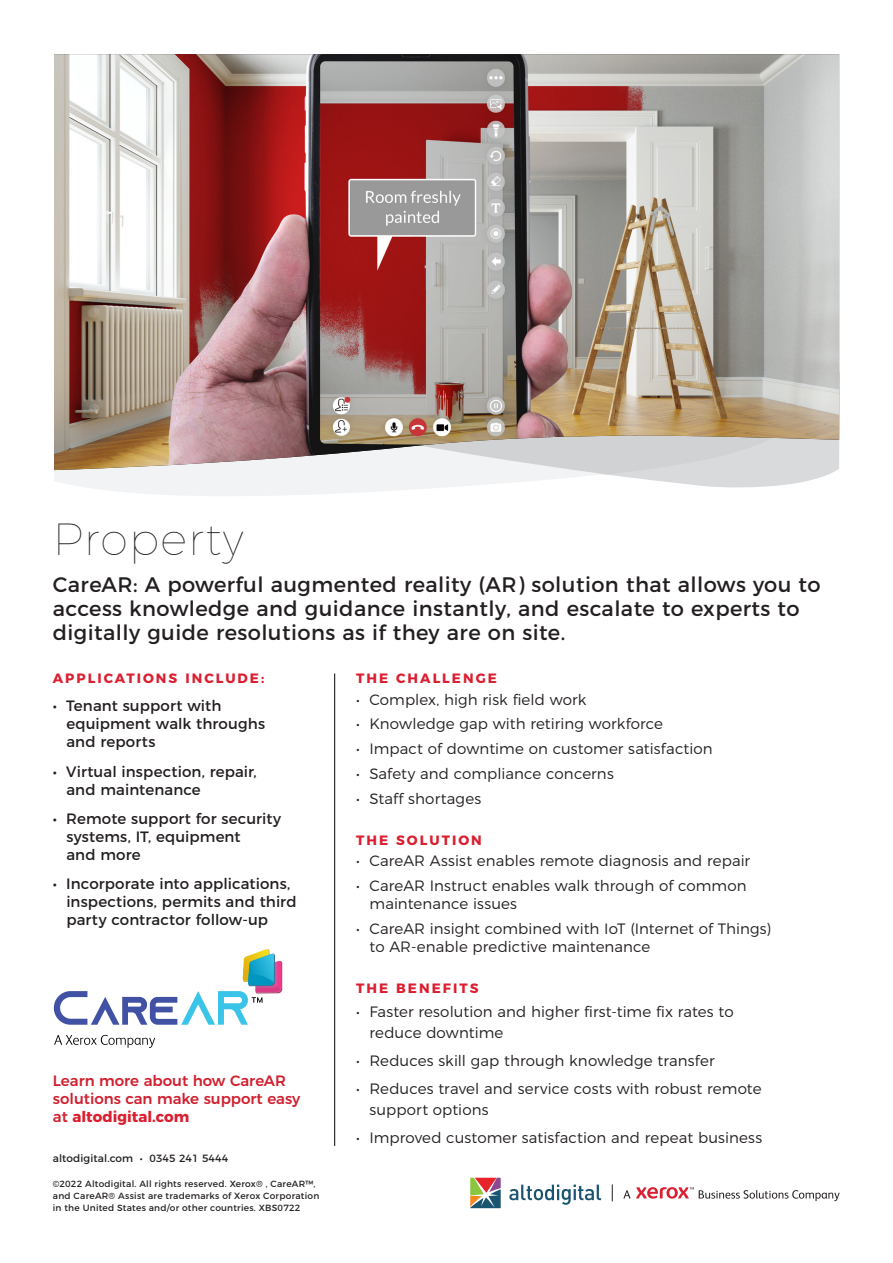
<style>
.page{position:relative;width:893px;height:1263px;background:#fff}
.page>*{position:absolute;margin:0;border:0;box-sizing:border-box;transform-origin:0 0}
.t1{font:100 45px "Montserrat";letter-spacing:.03em;color:#231f20}
.Subtitle{font:21px/24px "Montserrat";letter-spacing:.02em;color:#231f20}
.t2{font:300 15px/18px "Montserrat";letter-spacing:.005em;color:#231f20}
.t3{font:15px/18px "Montserrat";letter-spacing:.01em;color:#231f20}
.Call_to_Action{font:500 15px/18px "Montserrat";color:#d0202f}
.Subhead___Level_1{font:700 13.5px "Montserrat";letter-spacing:.15em;color:#db1e30}
.t4{font:10.5px "Montserrat";letter-spacing:.01em;color:#231f20}
.Legal_Attribution_St{font:9px/12px "Montserrat";letter-spacing:.025em;color:#231f20}
.s1{font-weight:700;color:#db1e30}
</style>
<div class="page">
<svg style="left:54px;top:470px;width:371px;height:26px;fill:#f2f3f4"></svg>
<svg style="left:55px;top:54px;width:785px;height:434px;fill:#f2f3f4"></svg>
<img style="left:54px;top:54px;width:785px;height:416px">
<hr style="left:334px;top:673px;width:1px;height:473px;background:#000">
<svg style="left:54px;top:1035px;width:101px;height:13px"></svg>
<svg style="left:54px;top:949px;width:228px;height:76px"></svg>
<svg style="left:636px;top:1187px;width:204px;height:14px"></svg>
<svg style="left:623px;top:1190px;width:7px;height:8px"></svg>
<svg style="left:612px;top:1184px;width:1px;height:17px"></svg>
<svg style="left:509px;top:1184px;width:92px;height:21px"></svg>
<svg style="left:470px;top:1178px;width:31px;height:30px"></svg>
<p class="t1" style="left:53px;top:505px;width:192px">Property</p>
<p class="Subtitle" style="left:53px;top:571px;width:769px">CareAR: A powerful augmented reality (AR) solution that allows you to access knowledge and guidance instantly, and escalate to experts to digitally guide resolutions as if they are on site.</p>
<p class="Subhead___Level_1" style="left:53px;top:667px;width:213px">APPLICATIONS INCLUDE:</p>
<p class="t3" style="left:66px;top:696px;width:200px;text-indent:-14px">• Tenant support with equipment walk throughs and reports</p>
<p class="t3" style="left:66px;top:761px;width:192px;text-indent:-14px">• Virtual inspection, repair, and maintenance</p>
<p class="t3" style="left:66px;top:808px;width:216px;text-indent:-14px">• Remote support for security systems, IT, equipment<br>and more</p>
<p class="t3" style="left:66px;top:873px;width:232px;text-indent:-14px">• Incorporate into applications, inspections, permits and third party contractor follow-up</p>
<p class="Call_to_Action" style="left:53px;top:1070px;width:249px">Learn more about how CareAR solutions can make support easy at <span class="s1">altodigital.com</span></p>
<p class="t4" style="left:53px;top:1150px;width:177px">altodigital.com • 0345 241 5444</p>
<p class="Legal_Attribution_St" style="left:53px;top:1177px;width:268px">©2022 Altodigital. All rights reserved. Xerox® , CareAR™, and CareAR® Assist are trademarks of Xerox Corporation in the United States and/or other countries. XBS0722</p>
<p class="Subhead___Level_1" style="left:356px;top:667px;width:142px">THE CHALLENGE</p>
<p class="t2" style="left:356px;top:689px;width:232px">• Complex, high risk field work</p>
<p class="t2" style="left:356px;top:714px;width:309px">• Knowledge gap with retiring workforce</p>
<p class="t2" style="left:356px;top:738px;width:358px">• Impact of downtime on customer satisfaction</p>
<p class="t2" style="left:356px;top:763px;width:259px">• Safety and compliance concerns</p>
<p class="t2" style="left:356px;top:788px;width:127px">• Staff shortages</p>
<p class="Subhead___Level_1" style="left:356px;top:829px;width:127px">THE SOLUTION</p>
<p class="t2" style="left:356px;top:851px;width:396px">• CareAR Assist enables remote diagnosis and repair</p>
<p class="t2" style="left:370px;top:875px;width:379px;text-indent:-14px">• CareAR Instruct enables walk through of common maintenance issues</p>
<p class="t2" style="left:370px;top:918px;width:403px;text-indent:-14px">• CareAR insight combined with IoT (Internet of Things) to AR-enable predictive maintenance</p>
<p class="Subhead___Level_1" style="left:356px;top:977px;width:124px">THE BENEFITS</p>
<p class="t2" style="left:370px;top:1000px;width:366px;line-height:21px;text-indent:-14px">• Faster resolution and higher first-time fix rates to reduce downtime</p>
<p class="t2" style="left:356px;top:1050px;width:360px">• Reduces skill gap through knowledge transfer</p>
<p class="t2" style="left:370px;top:1077px;width:393px;line-height:21px;text-indent:-14px">• Reduces travel and service costs with robust remote support options</p>
<p class="t2" style="left:356px;top:1127px;width:408px">• Improved customer satisfaction and repeat business</p>
</div>
